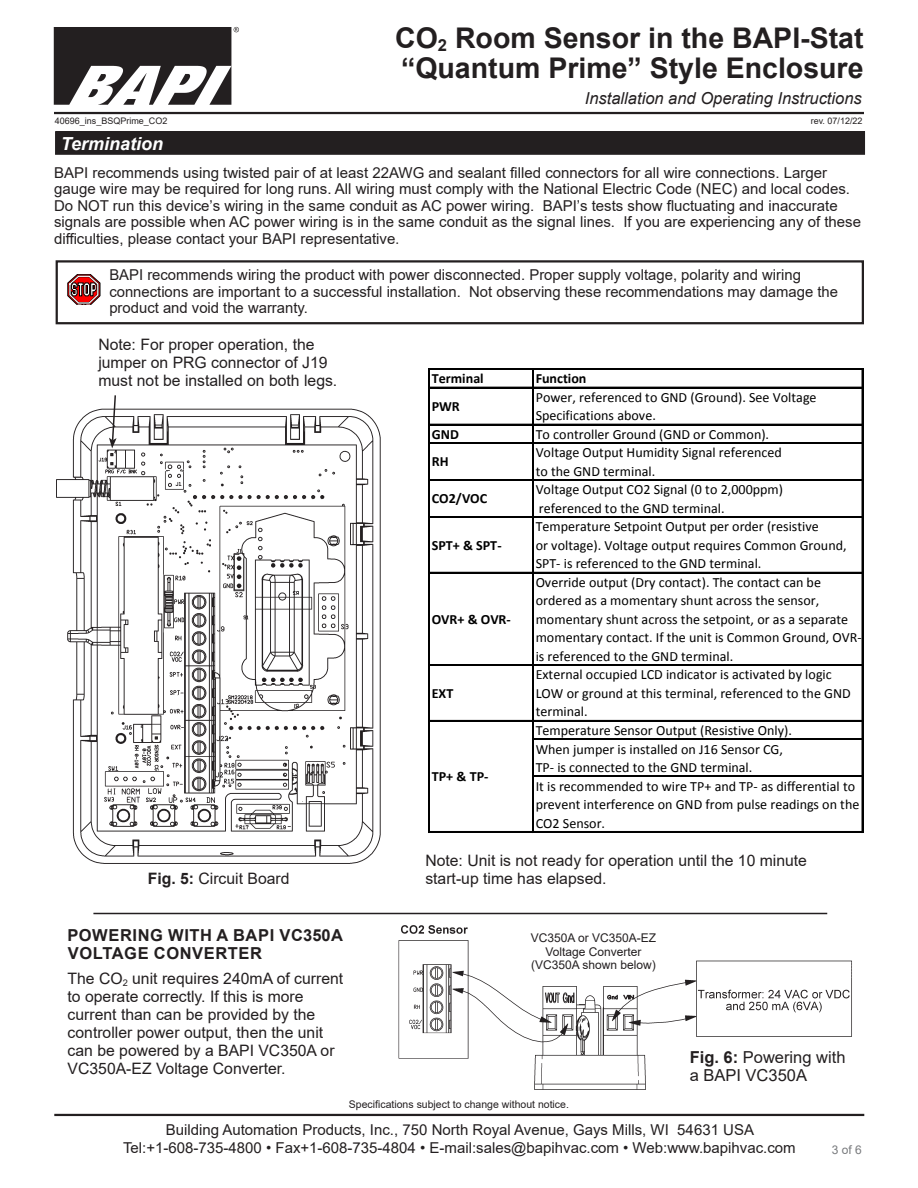
<style>
.page{position:relative;width:918px;height:1188px;background:#fff}
.page>*{position:absolute;margin:0;border:0;box-sizing:border-box;transform-origin:0 0}
.t1{font:700 28.5px/30px "Arial";color:#231f20}
.Datasheet_Section_Ti{font:italic 700 18px "Arial";color:#fff}
.t2{font:700 16.5px/18px "Arial";letter-spacing:.035em;color:#231f20}
.t3{font:italic 16.5px "Arial";color:#231f20}
.t4{font:16.5px/18px "Arial";color:#231f20}
.t5{font:15.75px/18px "Arial";color:#231f20}
.t6{font:15px/16.5px "Arial";color:#231f20}
.t7{font:14.1px/18.5px "Calibri";color:#000}
.t8{font:700 14.1px "Calibri";color:#000}
.t9{font:12px/13.5px "Arial";color:#231f20;text-align:center}
.t10{font:12px "Arial";color:#787a7d}
.t11{font:10.5px "Arial";color:#231f20}
.t12{font:9px "Arial";color:#231f20}
.s1{font-family:"Times New Roman"}
.s2{font-weight:700}
</style>
<div class="page">
<hr style="left:54px;top:1114px;width:810px;height:2px;background:#231f20">
<hr style="left:54px;top:112px;width:810px;height:2px;background:#231f20">
<img style="left:53px;top:26px;width:186px;height:79px">
<div style="left:56px;top:132px;width:808px;height:22px;background:#231f20"></div>
<div style="left:55px;top:131px;width:810px;height:24px;border:2px solid #231f20"></div>
<div style="left:56px;top:260px;width:808px;height:64px;border:2px solid #231f20"></div>
<svg style="left:68px;top:274px;width:32px;height:30px"></svg>
<img style="left:395px;top:912px;width:457px;height:178px">
<hr style="left:93px;top:913px;width:734px;height:1px;background:#231f20">
<div style="left:516px;top:933px;width:155px;height:47px;background:#fff"></div>
<hr style="left:429px;top:369px;width:1px;height:464px;background:#000">
<hr style="left:532px;top:370px;width:1px;height:463px;background:#000">
<hr style="left:533px;top:370px;width:1px;height:463px;background:#000">
<hr style="left:862px;top:370px;width:1px;height:463px;background:#000">
<hr style="left:430px;top:368px;width:433px;height:1px;background:#000">
<hr style="left:430px;top:369px;width:433px;height:1px;background:#000">
<hr style="left:430px;top:387px;width:433px;height:1px;background:#000">
<hr style="left:430px;top:424px;width:433px;height:1px;background:#000">
<hr style="left:430px;top:442px;width:433px;height:1px;background:#000">
<hr style="left:430px;top:443px;width:433px;height:1px;background:#000">
<hr style="left:430px;top:479px;width:433px;height:1px;background:#000">
<hr style="left:430px;top:480px;width:433px;height:1px;background:#000">
<hr style="left:430px;top:516px;width:433px;height:1px;background:#000">
<hr style="left:430px;top:517px;width:433px;height:1px;background:#000">
<hr style="left:430px;top:572px;width:433px;height:1px;background:#000">
<hr style="left:430px;top:665px;width:433px;height:1px;background:#000">
<hr style="left:430px;top:720px;width:433px;height:2px;background:#000">
<hr style="left:534px;top:739px;width:329px;height:1px;background:#000">
<hr style="left:534px;top:776px;width:329px;height:1px;background:#000">
<hr style="left:430px;top:831px;width:433px;height:2px;background:#000">
<img style="left:56px;top:370px;width:385px;height:494px">
<h1 class="t1" style="left:395px;top:23px;width:470px">CO<sub>2</sub> Room Sensor in the BAPI-Stat “Quantum Prime” Style Enclosure</h1>
<p class="t12" style="left:55px;top:114px;width:114px">40696_ins_BSQPrime_CO2</p>
<p class="Datasheet_Section_Ti" style="left:61px;top:132px;width:104px">Termination</p>
<p class="t3" style="left:585px;top:87px;width:278px">Installation and Operating Instructions</p>
<p class="t12" style="left:811px;top:114px;width:53px">rev. 07/12/22</p>
<p class="t6" style="left:54px;top:164px;width:809px">BAPI recommends using twisted pair of at least 22AWG and sealant filled connectors for all wire connections. Larger gauge wire may be required for long runs. All wiring must comply with the National Electric Code (NEC) and local codes.<br>Do NOT run this device’s wiring in the same conduit as AC power wiring. BAPI’s tests show fluctuating and inaccurate signals are possible when AC power wiring is in the same conduit as the signal lines. If you are experiencing any of these difficulties, please contact your BAPI representative<span class="s1">.</span></p>
<p class="t6" style="left:109px;top:267px;width:730px">BAPI recommends wiring the product with power disconnected. Proper supply voltage, polarity and wiring connections are important to a successful installation. Not observing these recommendations may damage the product and void the warranty.</p>
<p class="t5" style="left:98px;top:335px;width:218px">Note: For proper operation, the</p>
<p class="t5" style="left:98px;top:353px;width:231px">jumper on PRG connector of J19</p>
<p class="t5" style="left:98px;top:371px;width:241px">must not be installed on both legs.</p>
<p class="t8" style="left:432px;top:370px;width:53px">Terminal</p>
<p class="t8" style="left:536px;top:370px;width:52px">Function</p>
<p class="t8" style="left:432px;top:397px;width:30px">PWR</p>
<p class="t7" style="left:536px;top:388px;width:282px">Power, referenced to GND (Ground). See Voltage<br>Specifications above.</p>
<p class="t8" style="left:432px;top:425px;width:29px">GND</p>
<p class="t7" style="left:536px;top:425px;width:235px">To controller Ground (GND or Common).</p>
<p class="t8" style="left:432px;top:453px;width:18px">RH</p>
<p class="t7" style="left:536px;top:443px;width:248px">Voltage Output Humidity Signal referenced to the GND terminal.</p>
<p class="t8" style="left:432px;top:490px;width:57px">CO2/VOC</p>
<p class="t7" style="left:536px;top:480px;width:249px">Voltage Output CO2 Signal (0 to 2,000ppm) referenced to the GND terminal.</p>
<p class="t8" style="left:432px;top:536px;width:71px">SPT+ &amp; SPT-</p>
<p class="t7" style="left:536px;top:517px;width:312px">Temperature Setpoint Output per order (resistive<br>or voltage). Voltage output requires Common Ground,<br>SPT- is referenced to the GND terminal.</p>
<p class="t8" style="left:432px;top:610px;width:81px">OVR+ &amp; OVR-</p>
<p class="t8" style="left:432px;top:684px;width:23px">EXT</p>
<p class="t8" style="left:432px;top:767px;width:58px">TP+ &amp; TP-</p>
<p class="t7" style="left:536px;top:573px;width:328px">Override output (Dry contact). The contact can be ordered as a momentary shunt across the sensor, momentary shunt across the setpoint, or as a separate momentary contact. If the unit is Common Ground, OVR&shy;is referenced to the GND terminal.</p>
<p class="t7" style="left:536px;top:666px;width:325px">External occupied LCD indicator is activated by logic LOW or ground at this terminal, referenced to the GND terminal.<br>Temperature Sensor Output (Resistive Only).<br>When jumper is installed on J16 Sensor CG,<br>TP- is connected to the GND terminal.<br>It is recommended to wire TP+ and TP- as differential to prevent interference on GND from pulse readings on the CO2 Sensor.</p>
<p class="t5" style="left:425px;top:851px;width:383px">Note: Unit is not ready for operation until the 10 minute</p>
<p class="t5" style="left:148px;top:870px;width:143px"><span class="s2">Fig. 5:</span> Circuit Board</p>
<p class="t5" style="left:425px;top:869px;width:183px">start-up time has elapsed.</p>
<p class="t2" style="left:68px;top:927px;width:277px">POWERING WITH A BAPI VC350A<br>VOLTAGE CONVERTER</p>
<p class="t5" style="left:68px;top:969px;width:277px">The CO<sub>2</sub> unit requires 240mA of current to operate correctly. If this is more current than can be provided by the controller power output, then the unit can be powered by a BAPI VC350A or VC350A-EZ Voltage Converter.</p>
<p class="t9" style="left:531px;top:931px;width:127px">VC350A or VC350A-EZ<br>Voltage Converter</p>
<p class="t9" style="left:531px;top:958px;width:126px">(VC350A shown below)</p>
<p class="t11" style="left:349px;top:1097px;width:222px">Specifications subject to change without notice.</p>
<p class="t4" style="left:690px;top:1048px;width:157px"><span class="s2">Fig. 6:</span> Powering with a BAPI VC350A</p>
<p class="t6" style="left:123px;top:1121px;width:674px;line-height:18px;text-align:center">Building Automation Products, Inc., 750 North Royal Avenue, Gays Mills, WI 54631 USA<br>Tel:+1-608-735-4800 • Fax+1-608-735-4804 • E-mail:sales@bapihvac.com • Web:www.bapihvac.com</p>
<p class="t10" style="left:832px;top:1142px;width:32px">3 of 6</p>
</div>
